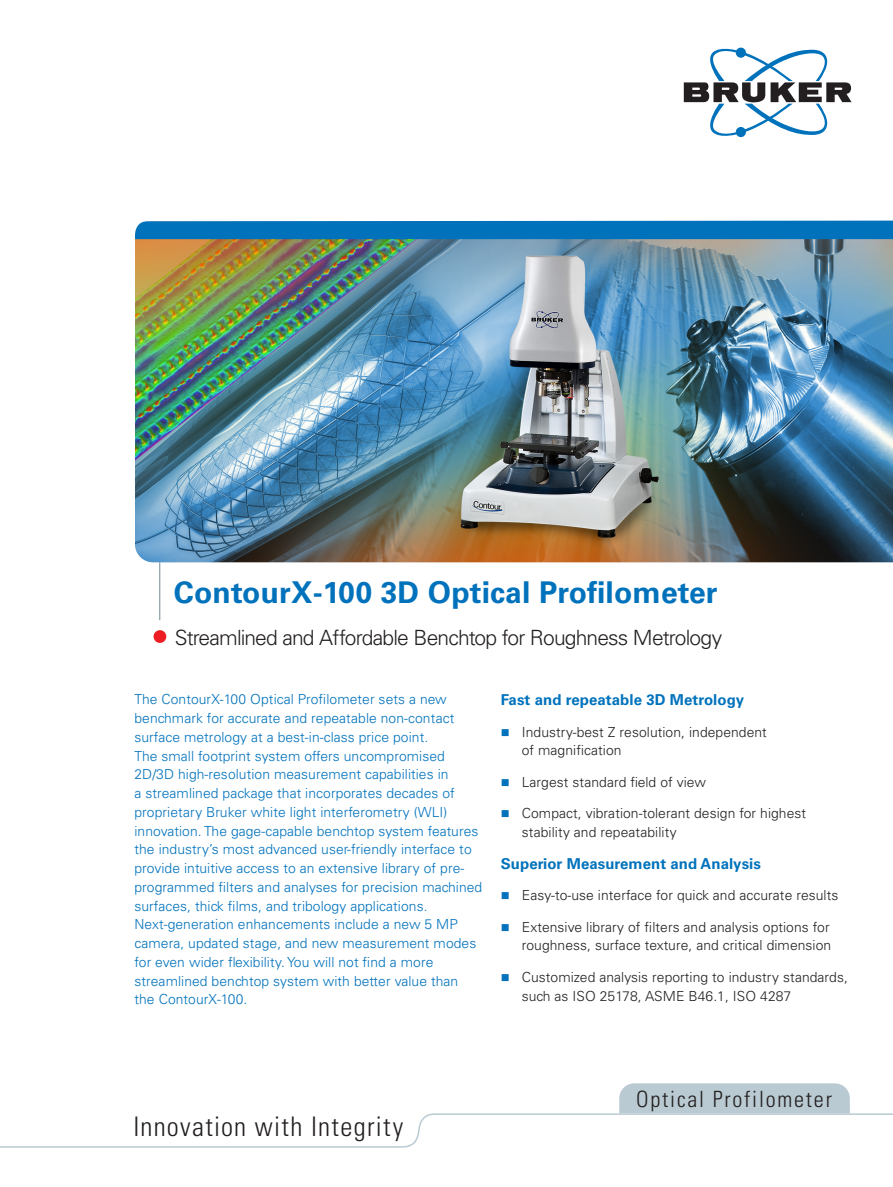
<style>
.page{position:relative;width:893px;height:1187px;background:#fff}
.page>*{position:absolute;margin:0;border:0;box-sizing:border-box;transform-origin:0 0}
.Brochure_Title{font:700 30px "Univers LT Std";letter-spacing:.005em;color:#0072bc}
.panel_claim{font:300 condensed 27px "Univers LT Std";letter-spacing:.045em;color:#231f20}
.panel_technique{font:300 condensed 22.35px "Univers LT Std";letter-spacing:.08em;color:#231f20}
.brochure_title-appli{font:300 21px "Univers LT Std";letter-spacing:-.04em;color:#231f20}
.Subhead{font:700 15px "Univers LT Std";letter-spacing:.005em;color:#0072bc}
.Intro_Parag{font:300 13.8px/18.8px "Univers LT Std";letter-spacing:.005em;color:#0072bc}
.t1{font:300 13.8px/18.8px "Univers LT Std";letter-spacing:.005em;color:#231f20}
</style>
<div class="page">
<div style="left:154px;top:630px;width:12px;height:13px;background:#ee1d23;border-radius:50%"></div>
<hr style="left:159px;top:407px;width:1px;height:213px;background:#738a95">
<img style="left:135px;top:239px;width:758px;height:323px">
<svg style="left:684px;top:47px;width:167px;height:91px"></svg>
<svg style="left:135px;top:220px;width:758px;height:19px;background:#0d79bf"></svg>
<svg style="left:0;top:1083px;width:893px;height:65px"></svg>
<p class="Brochure_Title" style="left:174px;top:575px;width:545px">ContourX-100 3D Optical Profilometer</p>
<p class="brochure_title-appli" style="left:175px;top:625px;width:549px">Streamlined and Affordable Benchtop for Roughness Metrology</p>
<p class="Intro_Parag" style="left:134px;top:690px;width:349px">The ContourX-100 Optical Profilometer sets a new benchmark for accurate and repeatable non-contact surface metrology at a best-in-class price point.<br>The small footprint system offers uncompromised 2D/3D high-resolution measurement capabilities in<br>a streamlined package that incorporates decades of proprietary Bruker white light interferometry (WLI) innovation. The gage-capable benchtop system features the industry’s most advanced user-friendly interface to provide intuitive access to an extensive library of pre&shy;programmed filters and analyses for precision machined surfaces, thick films, and tribology applications.<br>Next-generation enhancements include a new 5 MP camera, updated stage, and new measurement modes for even wider flexibility. You will not find a more streamlined benchtop system with better value than<br>the ContourX-100.</p>
<p class="Subhead" style="left:501px;top:691px;width:245px">Fast and repeatable 3D Metrology</p>
<p class="t1" style="left:522px;top:722px;width:247px">Industry-best Z resolution, independent of magnification</p>
<p class="t1" style="left:522px;top:772px;width:186px">Largest standard field of view</p>
<p class="t1" style="left:522px;top:804px;width:286px">Compact, vibration-tolerant design for highest stability and repeatability</p>
<p class="Subhead" style="left:501px;top:854px;width:262px">Superior Measurement and Analysis</p>
<p class="t1" style="left:522px;top:885px;width:318px">Easy-to-use interface for quick and accurate results</p>
<p class="t1" style="left:522px;top:917px;width:311px">Extensive library of filters and analysis options for roughness, surface texture, and critical dimension</p>
<p class="t1" style="left:522px;top:967px;width:328px">Customized analysis reporting to industry standards, such as ISO 25178, ASME B46.1, ISO 4287</p>
<p class="panel_claim" style="left:133px;top:1110px;width:271px">Innovation with Integrity</p>
<p class="panel_technique" style="left:636px;top:1085px;width:197px">Optical Profilometer</p>
</div>
